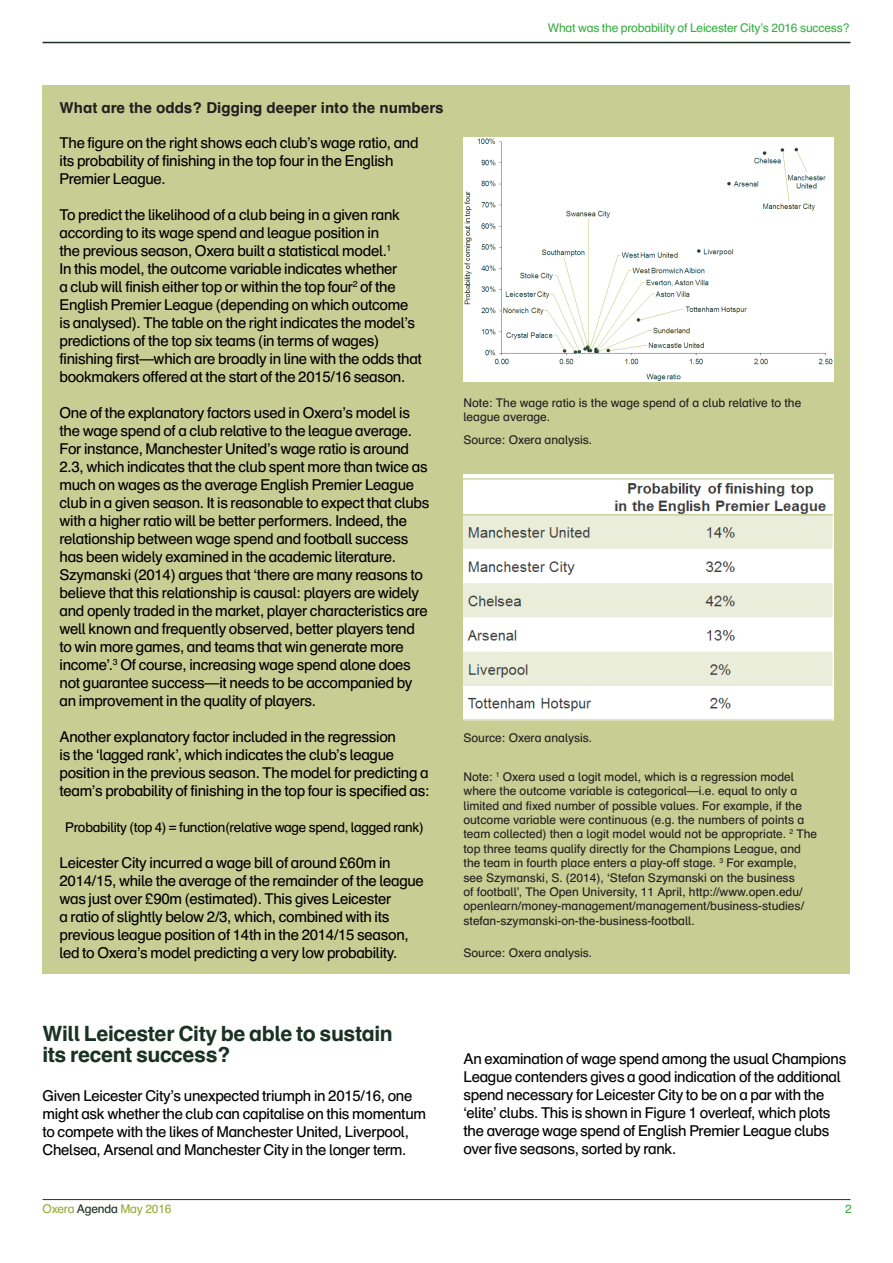
<style>
.page{position:relative;width:893px;height:1263px;background:#fff}
.page>*{position:absolute;margin:0;border:0;box-sizing:border-box;transform-origin:0 0}
.t1{font:700 21px "Schulbuch Nord OT";letter-spacing:-.02em;color:#193225}
.t2{font:15px/18px "Schulbuch Nord OT";letter-spacing:-.02em;color:#000}
.t3{font:700 15px "Schulbuch Nord OT";color:#231f20}
.t4{font:13.5px "Schulbuch Nord OT";letter-spacing:-.02em;color:#000}
.t5{font:12px/14.4px "Schulbuch Nord OT";color:#231f20}
.t6{font:12px "Schulbuch Nord OT";letter-spacing:-.015em;color:#3caf46}
.t7{font:12px "Schulbuch Nord OT";letter-spacing:-.015em;color:#99aa39}
.s1{color:#193225}
</style>
<div class="page">
<hr style="left:43px;top:1199px;width:807px;height:1px;background:#193225">
<hr style="left:43px;top:42px;width:807px;height:1px;background:#193225">
<div style="left:43px;top:85px;width:807px;height:889px;background:#c8cd93"></div>
<img style="left:463px;top:138px;width:370px;height:244px">
<img style="left:463px;top:474px;width:370px;height:246px">
<p class="t6" style="left:548px;top:20px;width:304px">What was the probability of Leicester City’s 2016 success?</p>
<p class="t3" style="left:60px;top:98px;width:386px">What are the odds? Digging deeper into the numbers</p>
<p class="t2" style="left:60px;top:134px;width:361px">The figure on the right shows each club’s wage ratio, and its probability of finishing in the top four in the English<br>Premier League.</p>
<p class="t2" style="left:60px;top:206px;width:364px">To predict the likelihood of a club being in a given rank according to its wage spend and league position in<br>the previous season, Oxera built a statistical model.<sup>1<br></sup>In this model, the outcome variable indicates whether<br>a club will finish either top or within the top four<sup>2</sup> of the English Premier League (depending on which outcome is analysed). The table on the right indicates the model’s predictions of the top six teams (in terms of wages) finishing first—which are broadly in line with the odds that bookmakers offered at the start of the 2015/16 season.</p>
<p class="t2" style="left:60px;top:404px;width:371px">One of the explanatory factors used in Oxera’s model is the wage spend of a club relative to the league average.<br>For instance, Manchester United’s wage ratio is around 2.3, which indicates that the club spent more than twice as much on wages as the average English Premier League club in a given season. It is reasonable to expect that clubs with a higher ratio will be better performers. Indeed, the relationship between wage spend and football success has been widely examined in the academic literature.<br>Szymanski (2014) argues that ‘there are many reasons to believe that this relationship is causal: players are widely and openly traded in the market, player characteristics are well known and frequently observed, better players tend to win more games, and teams that win generate more income’.<sup>3</sup> Of course, increasing wage spend alone does not guarantee success—it needs to be accompanied by an improvement in the quality of players.</p>
<p class="t2" style="left:60px;top:728px;width:372px">Another explanatory factor included in the regression<br>is the ‘lagged rank’, which indicates the club’s league position in the previous season. The model for predicting a team’s probability of finishing in the top four is specified as:</p>
<p class="t4" style="left:65px;top:819px;width:360px">Probability (top 4) = function(relative wage spend, lagged rank)</p>
<p class="t2" style="left:60px;top:854px;width:366px">Leicester City incurred a wage bill of around £60m in 2014/15, while the average of the remainder of the league was just over £90m (estimated). This gives Leicester<br>a ratio of slightly below 2/3, which, combined with its previous league position of 14th in the 2014/15 season, led to Oxera’s model predicting a very low probability.</p>
<p class="t5" style="left:463px;top:395px;width:339px">Note: The wage ratio is the wage spend of a club relative to the league average.</p>
<p class="t5" style="left:463px;top:433px;width:130px">Source: Oxera analysis.</p>
<p class="t5" style="left:463px;top:731px;width:130px">Source: Oxera analysis.</p>
<p class="t5" style="left:463px;top:769px;width:355px">Note: <sup>1</sup> Oxera used a logit model, which is a regression model where the outcome variable is categorical—i.e. equal to only a limited and fixed number of possible values. For example, if the outcome variable were continuous (e.g. the numbers of points a team collected) then a logit model would not be appropriate. <sup>2</sup> The top three teams qualify directly for the Champions League, and the team in fourth place enters a play-off stage. <sup>3</sup> For example, see Szymanski, S. (2014), ‘Stefan Szymanski on the business<br>of football’, The Open University, 11 April, http://www.open.edu/ openlearn/money-management/management/business-studies/ stefan-szymanski-on-the-business-football.</p>
<p class="t5" style="left:463px;top:946px;width:130px">Source: Oxera analysis.</p>
<p class="t1" style="left:43px;top:1020px;width:352px">Will Leicester City be able to sustain</p>
<p class="t1" style="left:43px;top:1041px;width:190px">its recent success?</p>
<p class="t2" style="left:43px;top:1087px;width:385px">Given Leicester City’s unexpected triumph in 2015/16, one might ask whether the club can capitalise on this momentum to compete with the likes of Manchester United, Liverpool, Chelsea, Arsenal and Manchester City in the longer term.</p>
<p class="t2" style="left:463px;top:1050px;width:384px">An examination of wage spend among the usual Champions League contenders gives a good indication of the additional spend necessary for Leicester City to be on a par with the ‘elite’ clubs. This is shown in Figure 1 overleaf, which plots the average wage spend of English Premier League clubs over five seasons, sorted by rank.</p>
<p class="t7" style="left:43px;top:1201px;width:131px">Oxera <span class="s1">Agenda</span> May 2016</p>
<p class="t6" style="left:845px;top:1201px;width:8px">2</p>
</div>
